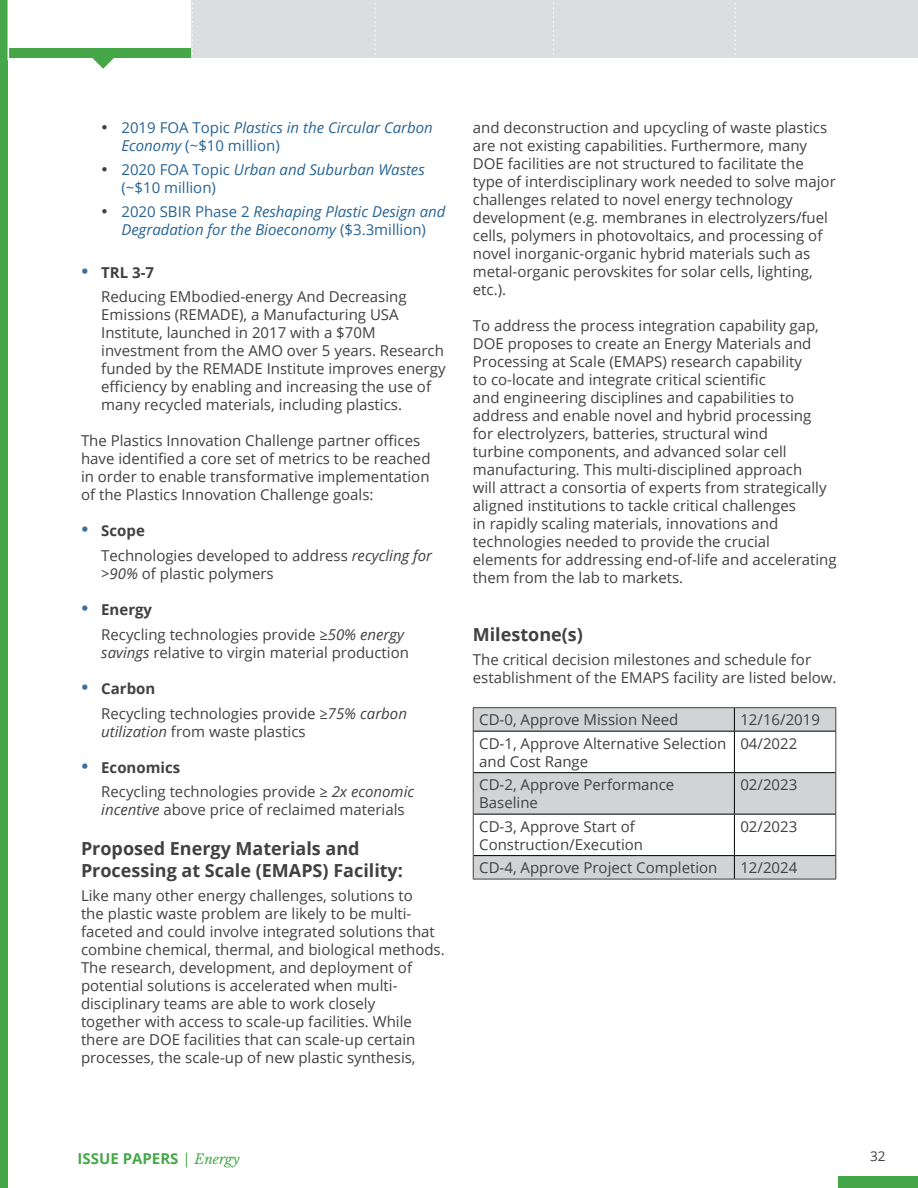
<style>
.page{position:relative;width:918px;height:1188px;background:#fff}
.page>*{position:absolute;margin:0;border:0;box-sizing:border-box;transform-origin:0 0}
.t1{font:700 18px/21.6px "Open Sans";color:#414042}
.t2{font:15px/18px "Open Sans";color:#414042}
.t3{font:italic 15px/17.7px "Open Sans";color:#286494}
.t4{font:15px/17.7px "Open Sans";color:#286494}
.t5{font:700 15px "Open Sans";color:#46a748}
.t6{font:13.5px "Open Sans";color:#414042}
.s1{color:#414042}
.s2{font-style:normal}
.s3{font-style:italic}
.s4{color:#3e6e9c}
.s5{font-weight:700}
.s6{font-weight:400}
.s7{font-family:"Libre Baskerville";font-weight:400;font-style:italic;font-size:13.5px}
</style>
<div class="page">
<div style="left:1px;top:48px;width:197px;height:10px;background:#46a748"></div>
<svg style="left:92px;top:58px;width:22px;height:11px"></svg>
<div style="left:191px;top:0;width:185px;height:58px;background:#dcddde"></div>
<div style="left:376px;top:0;width:178px;height:58px;background:#dcddde"></div>
<svg style="left:374px;top:3px;width:2px;height:51px"></svg>
<div style="left:551px;top:0;width:186px;height:58px;background:#dcddde"></div>
<div style="left:735px;top:0;width:183px;height:58px;background:#dcddde"></div>
<svg style="left:553px;top:3px;width:1px;height:55px"></svg>
<svg style="left:734px;top:3px;width:2px;height:51px"></svg>
<div style="left:0;top:0;width:8px;height:1188px;background:#46a748"></div>
<div style="left:838px;top:1176px;width:80px;height:12px;background:#46a748"></div>
<svg style="left:191px;top:3px;width:2px;height:51px"></svg>
<hr style="left:8px;top:0;width:1px;height:61px;background:#fff">
<svg style="left:474px;top:708px;width:361px;height:171px;fill:#d1d3d4"></svg>
<hr style="left:473px;top:707px;width:261px;height:1px;background:#414042">
<svg style="left:473px;top:708px;width:1px;height:23px"></svg>
<hr style="left:734px;top:707px;width:102px;height:1px;background:#414042">
<svg style="left:835px;top:708px;width:1px;height:23px"></svg>
<hr style="left:473px;top:731px;width:1px;height:42px;background:#414042">
<hr style="left:835px;top:731px;width:1px;height:42px;background:#414042">
<hr style="left:473px;top:773px;width:1px;height:41px;background:#414042">
<hr style="left:835px;top:773px;width:1px;height:41px;background:#414042">
<hr style="left:473px;top:814px;width:1px;height:42px;background:#414042">
<hr style="left:835px;top:814px;width:1px;height:42px;background:#414042">
<svg style="left:473px;top:856px;width:1px;height:23px"></svg>
<svg style="left:835px;top:856px;width:1px;height:23px"></svg>
<hr style="left:473px;top:879px;width:261px;height:1px;background:#414042">
<hr style="left:734px;top:879px;width:102px;height:1px;background:#414042">
<svg style="left:734px;top:708px;width:1px;height:23px"></svg>
<hr style="left:474px;top:731px;width:260px;height:1px;background:#000">
<hr style="left:734px;top:731px;width:101px;height:1px;background:#000">
<hr style="left:734px;top:732px;width:1px;height:40px;background:#000">
<hr style="left:474px;top:772px;width:260px;height:1px;background:#000">
<hr style="left:734px;top:772px;width:101px;height:1px;background:#000">
<hr style="left:734px;top:773px;width:1px;height:41px;background:#000">
<hr style="left:474px;top:814px;width:260px;height:1px;background:#000">
<hr style="left:734px;top:814px;width:101px;height:1px;background:#000">
<hr style="left:734px;top:815px;width:1px;height:40px;background:#000">
<hr style="left:474px;top:855px;width:260px;height:1px;background:#000">
<hr style="left:734px;top:855px;width:101px;height:1px;background:#000">
<svg style="left:734px;top:856px;width:1px;height:23px"></svg>
<p class="t3" style="left:121px;top:118px;width:313px;text-indent:-20px"><span class="s1">•</span> <span class="s2">2019 FOA Topic</span> Plastics in the Circular Carbon<br>Economy <span class="s2">(~$10 million)</span></p>
<p class="t4" style="left:121px;top:160px;width:305px;text-indent:-20px"><span class="s1">•</span> 2020 FOA Topic <span class="s3">Urban and Suburban Wastes </span>(~$10 million)</p>
<p class="t3" style="left:101px;top:202px;width:346px;text-align:center"><span class="s1">•</span> <span class="s2">2020 SBIR Phase 2</span> Reshaping Plastic Design and<br>Degradation for the Bioeconomy <span class="s2">($3.3million)</span></p>
<p class="t2" style="left:101px;top:260px;width:307px;line-height:24.8px;text-indent:-20px"><span class="s4">•</span> <span class="s5">TRL 3-7<br></span>Reducing EMbodied-energy And Decreasing</p>
<p class="t2" style="left:101px;top:306px;width:346px">Emissions (REMADE), a Manufacturing USA Institute, launched in 2017 with a $70M investment from the AMO over 5 years. Research funded by the REMADE Institute improves energy efficiency by enabling and increasing the use of many recycled materials, including plastics.</p>
<p class="t2" style="left:81px;top:432px;width:351px">The Plastics Innovation Challenge partner offices have identified a core set of metrics to be reached in order to enable transformative implementation of the Plastics Innovation Challenge goals:</p>
<p class="t2" style="left:101px;top:518px;width:332px;line-height:24.8px;text-indent:-20px"><span class="s4">•</span> <span class="s5">Scope<br></span>Technologies developed to address <span class="s3">recycling for</span></p>
<p class="t2" style="left:101px;top:564px;width:174px"><span class="s3">&gt;90%</span> of plastic polymers</p>
<p class="t2" style="left:101px;top:597px;width:304px;line-height:24.8px;text-indent:-20px"><span class="s4">•</span> <span class="s5">Energy<br></span>Recycling technologies provide <span class="s3">≥50% energy</span></p>
<p class="t2" style="left:101px;top:643px;width:309px"><span class="s3">savings</span> relative to virgin material production</p>
<p class="t2" style="left:101px;top:676px;width:307px;line-height:24.8px;text-indent:-20px"><span class="s4">•</span> <span class="s5">Carbon<br></span>Recycling technologies provide <span class="s3">≥75% carbon</span></p>
<p class="t2" style="left:101px;top:722px;width:206px"><span class="s3">utilization</span> from waste plastics</p>
<p class="t2" style="left:101px;top:755px;width:315px;line-height:24.8px;text-indent:-20px"><span class="s4">•</span> <span class="s5">Economics<br></span>Recycling technologies provide <span class="s3">≥ 2x economic</span></p>
<p class="t2" style="left:101px;top:801px;width:305px"><span class="s3">incentive</span> above price of reclaimed materials</p>
<p class="t1" style="left:81px;top:837px;width:324px">Proposed Energy Materials and<br>Processing at Scale (EMAPS) Facility:</p>
<p class="t2" style="left:81px;top:887px;width:365px">Like many other energy challenges, solutions to<br>the plastic waste problem are likely to be multi&shy;faceted and could involve integrated solutions that combine chemical, thermal, and biological methods.<br>The research, development, and deployment of potential solutions is accelerated when multi&shy;disciplinary teams are able to work closely<br>together with access to scale-up facilities. While there are DOE facilities that can scale-up certain processes, the scale-up of new plastic synthesis,</p>
<p class="t2" style="left:473px;top:118px;width:364px">and deconstruction and upcycling of waste plastics are not existing capabilities. Furthermore, many DOE facilities are not structured to facilitate the type of interdisciplinary work needed to solve major challenges related to novel energy technology development (e.g. membranes in electrolyzers/fuel cells, polymers in photovoltaics, and processing of novel inorganic-organic hybrid materials such as metal-organic perovskites for solar cells, lighting, etc.).</p>
<p class="t2" style="left:473px;top:316px;width:365px">To address the process integration capability gap, DOE proposes to create an Energy Materials and Processing at Scale (EMAPS) research capability<br>to co-locate and integrate critical scientific<br>and engineering disciplines and capabilities to address and enable novel and hybrid processing<br>for electrolyzers, batteries, structural wind<br>turbine components, and advanced solar cell manufacturing. This multi-disciplined approach<br>will attract a consortia of experts from strategically aligned institutions to tackle critical challenges<br>in rapidly scaling materials, innovations and technologies needed to provide the crucial elements for addressing end-of-life and accelerating them from the lab to markets.</p>
<p class="t1" style="left:473px;top:623px;width:112px">Milestone(s)</p>
<p class="t2" style="left:473px;top:650px;width:365px">The critical decision milestones and schedule for establishment of the EMAPS facility are listed below.</p>
<p class="t2" style="left:479px;top:710px;width:201px">CD-0, Approve Mission Need</p>
<p class="t2" style="left:740px;top:710px;width:81px">12/16/2019</p>
<p class="t2" style="left:479px;top:734px;width:249px">CD-1, Approve Alternative Selection and Cost Range</p>
<p class="t2" style="left:740px;top:734px;width:58px">04/2022</p>
<p class="t2" style="left:479px;top:775px;width:197px">CD-2, Approve Performance<br>Baseline</p>
<p class="t2" style="left:740px;top:775px;width:58px">02/2023</p>
<p class="t2" style="left:479px;top:817px;width:165px">CD-3, Approve Start of<br>Construction/Execution</p>
<p class="t2" style="left:740px;top:817px;width:58px">02/2023</p>
<p class="t2" style="left:479px;top:858px;width:240px">CD-4, Approve Project Completion</p>
<p class="t2" style="left:740px;top:858px;width:58px">12/2024</p>
<p class="t5" style="left:78px;top:1148px;width:164px">ISSUE PAPERS <span class="s6">|</span> <span class="s7">Energy</span></p>
<p class="t6" style="left:870px;top:1147px;width:17px">32</p>
</div>
